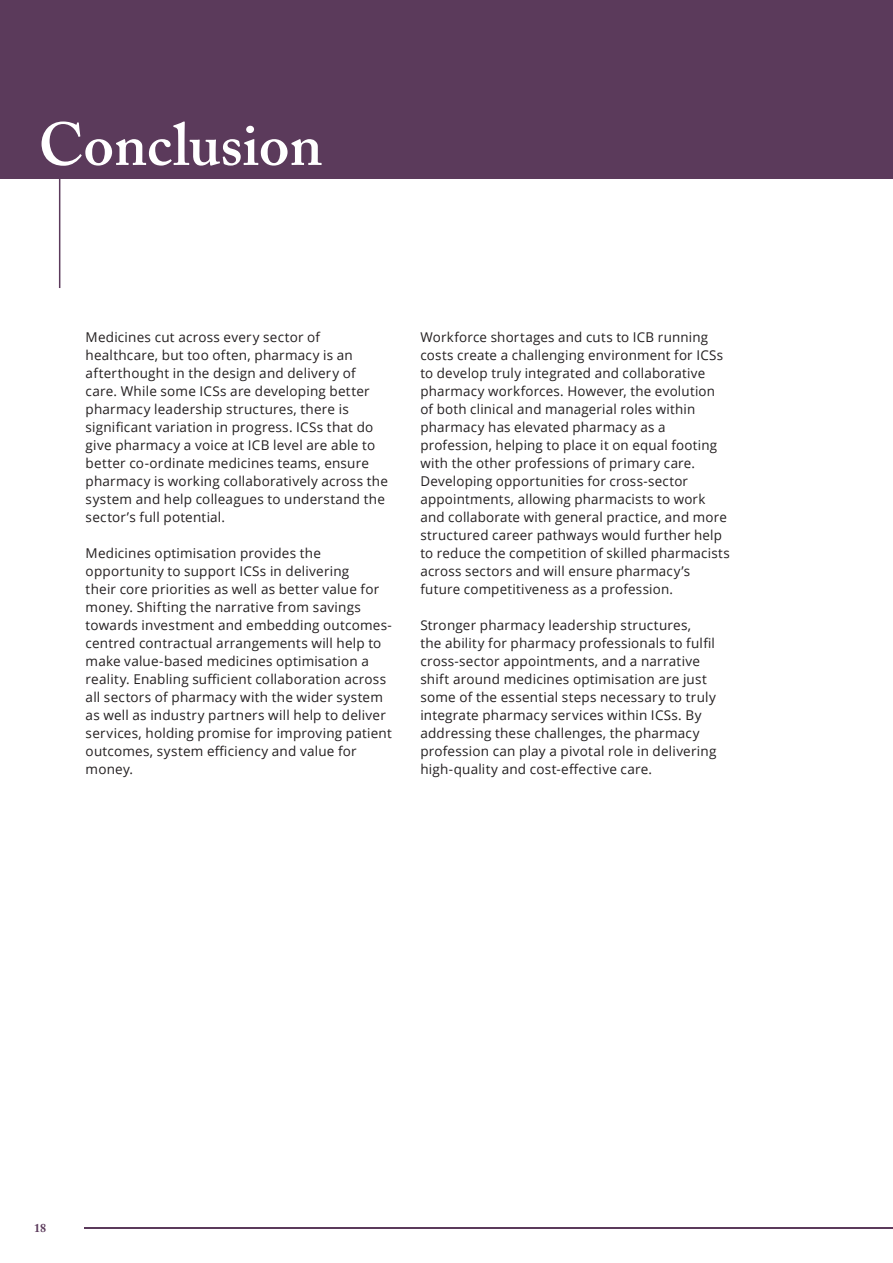
<style>
.page{position:relative;width:893px;height:1263px;background:#fff}
.page>*{position:absolute;margin:0;border:0;box-sizing:border-box;transform-origin:0 0}
.t1{font:600 60px "Adobe Caslon Pro";color:#fff}
.Main_Body{font:13.5px/18px "Open Sans";letter-spacing:.015em;color:#231f20}
.t2{font:700 12px "Adobe Caslon Pro";color:#5b3a5b}
</style>
<div class="page">
<div style="left:0;top:0;width:893px;height:179px;background:#5b3a5b"></div>
<hr style="left:59px;top:179px;width:1px;height:109px;background:#5b3a5b">
<hr style="left:84px;top:1227px;width:809px;height:2px;background:#5b3a5b">
<p class="t1" style="left:38px;top:109px;width:285px">Conclusion</p>
<p class="Main_Body" style="left:86px;top:328px;width:304px">Medicines cut across every sector of healthcare, but too often, pharmacy is an afterthought in the design and delivery of care. While some ICSs are developing better pharmacy leadership structures, there is significant variation in progress. ICSs that do give pharmacy a voice at ICB level are able to better co-ordinate medicines teams, ensure pharmacy is working collaboratively across the system and help colleagues to understand the sector’s full potential.</p>
<p class="Main_Body" style="left:86px;top:544px;width:308px">Medicines optimisation provides the opportunity to support ICSs in delivering<br>their core priorities as well as better value for money. Shifting the narrative from savings towards investment and embedding outcomes&shy;centred contractual arrangements will help to make value-based medicines optimisation a reality. Enabling sufficient collaboration across all sectors of pharmacy with the wider system as well as industry partners will help to deliver services, holding promise for improving patient outcomes, system efficiency and value for money.</p>
<p class="Main_Body" style="left:420px;top:328px;width:311px">Workforce shortages and cuts to ICB running costs create a challenging environment for ICSs to develop truly integrated and collaborative pharmacy workforces. However, the evolution of both clinical and managerial roles within pharmacy has elevated pharmacy as a profession, helping to place it on equal footing with the other professions of primary care.<br>Developing opportunities for cross-sector appointments, allowing pharmacists to work and collaborate with general practice, and more structured career pathways would further help to reduce the competition of skilled pharmacists across sectors and will ensure pharmacy’s future competitiveness as a profession.</p>
<p class="Main_Body" style="left:420px;top:616px;width:298px">Stronger pharmacy leadership structures,<br>the ability for pharmacy professionals to fulfil cross-sector appointments, and a narrative shift around medicines optimisation are just some of the essential steps necessary to truly integrate pharmacy services within ICSs. By addressing these challenges, the pharmacy profession can play a pivotal role in delivering high-quality and cost-effective care.</p>
<p class="t2" style="left:34px;top:1221px;width:13px">18</p>
</div>
